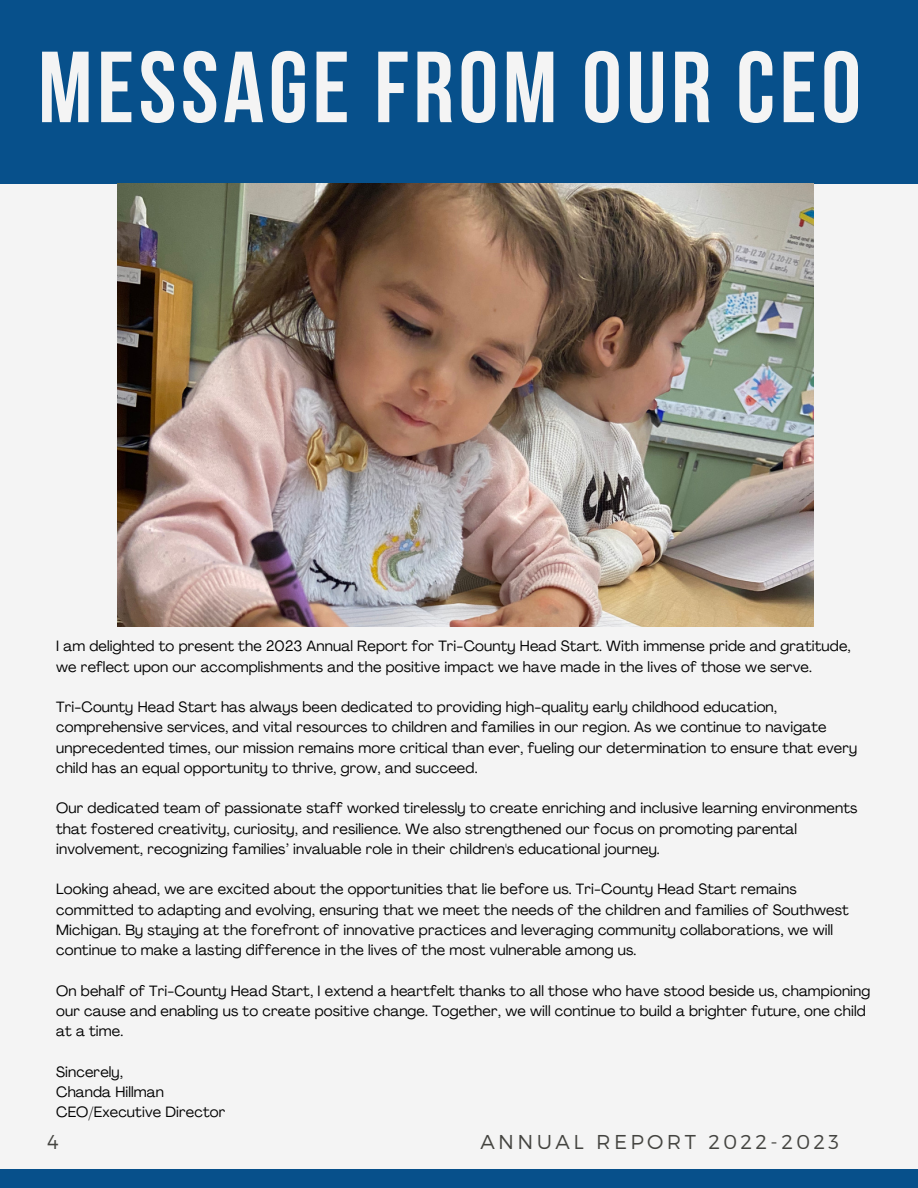
<style>
.page{position:relative;width:918px;height:1188px;background:#f4f4f4}
.page>*{position:absolute;margin:0;border:0;box-sizing:border-box;transform-origin:0 0}
.t1{font:700 100.8px "Bebas Neue";letter-spacing:.045em;color:#f4f4f4}
.t2{font:300 20.1px "Montserrat";letter-spacing:.17em;color:#444440}
.t3{font:14.7px/20.2px "Agrandir";letter-spacing:.01em;color:#000}
</style>
<div class="page">
<div style="left:0;top:0;width:918px;height:183px;background:#07508b"></div>
<img style="left:117px;top:183px;width:697px;height:444px">
<div style="left:0;top:1170px;width:918px;height:18px;background:#07508b"></div>
<p class="t1" style="left:38px;top:47px;width:825px">MESSAGE FROM OUR CEO</p>
<p class="t3" style="left:56px;top:638px;width:796px">I am delighted to present the 2023 Annual Report for Tri-County Head Start. With immense pride and gratitude, we reflect upon our accomplishments and the positive impact we have made in the lives of those we serve.</p>
<p class="t3" style="left:56px;top:698px;width:803px">Tri-County Head Start has always been dedicated to providing high-quality early childhood education, comprehensive services, and vital resources to children and families in our region. As we continue to navigate unprecedented times, our mission remains more critical than ever, fueling our determination to ensure that every child has an equal opportunity to thrive, grow, and succeed.</p>
<p class="t3" style="left:56px;top:800px;width:803px">Our dedicated team of passionate staff worked tirelessly to create enriching and inclusive learning environments that fostered creativity, curiosity, and resilience. We also strengthened our focus on promoting parental involvement, recognizing families’ invaluable role in their children's educational journey.</p>
<p class="t3" style="left:56px;top:881px;width:794px">Looking ahead, we are excited about the opportunities that lie before us. Tri-County Head Start remains committed to adapting and evolving, ensuring that we meet the needs of the children and families of Southwest Michigan. By staying at the forefront of innovative practices and leveraging community collaborations, we will continue to make a lasting difference in the lives of the most vulnerable among us.</p>
<p class="t3" style="left:56px;top:982px;width:816px">On behalf of Tri-County Head Start, I extend a heartfelt thanks to all those who have stood beside us, championing our cause and enabling us to create positive change. Together, we will continue to build a brighter future, one child at a time.</p>
<p class="t3" style="left:56px;top:1063px;width:69px">Sincerely,</p>
<p class="t3" style="left:56px;top:1083px;width:109px">Chanda Hillman</p>
<p class="t3" style="left:56px;top:1103px;width:171px">CEO/Executive Director</p>
<p class="t2" style="left:47px;top:1129px;width:13px">4</p>
<p class="t2" style="left:480px;top:1129px;width:360px">ANNUAL REPORT 2022-2023</p>
</div>
